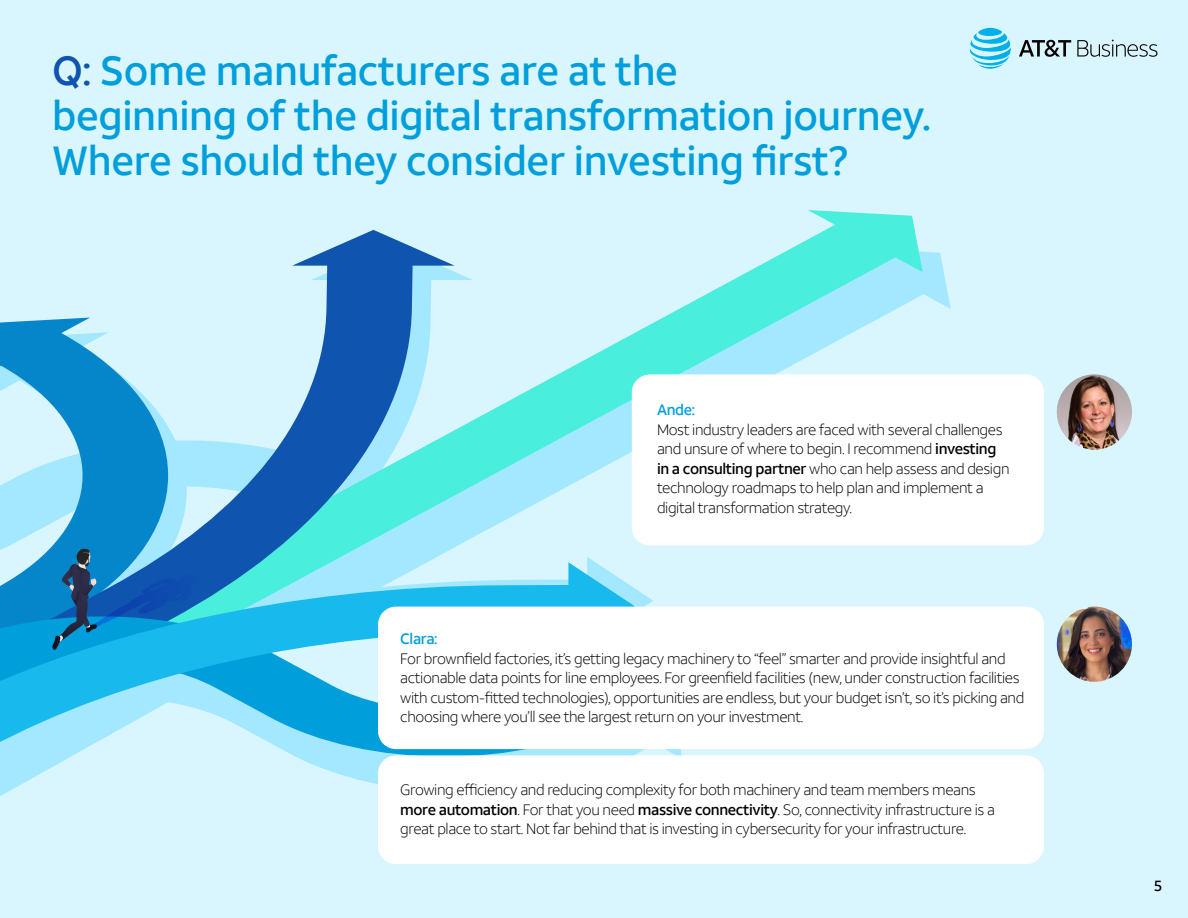
<style>
.page{position:relative;width:1188px;height:918px;background:#d9f6ff}
.page>*{position:absolute;margin:0;border:0;box-sizing:border-box;transform-origin:0 0}
.t1{font:500 40.5px/45px "ATT Aleck Sans";letter-spacing:-.01em;color:#009fdb}
.Body_copy_13_20{font:300 15px/19.5px "ATT Aleck Sans";letter-spacing:-.025em;color:#000}
.Body_copy_13_20-2{font:500 15px "ATT Aleck Sans";color:#000}
.s1{color:#0f54af}
.s2{font-weight:500;color:#009fdb}
.s3{font-weight:500}
</style>
<div class="page">
<svg style="left:970px;top:28px;width:41px;height:41px"></svg>
<svg style="left:1019px;top:40px;width:52px;height:17px"></svg>
<svg style="left:1077px;top:40px;width:80px;height:17px"></svg>
<svg style="left:455px;top:210px;width:468px;height:397px"></svg>
<svg style="left:0;top:230px;width:455px;height:332px"></svg>
<svg style="left:0;top:604px;width:664px;height:166px"></svg>
<svg style="left:0;top:562px;width:635px;height:187px"></svg>
<svg style="left:52px;top:549px;width:148px;height:101px;background:#167abc"></svg>
<div style="left:632px;top:374px;width:412px;height:171px;background:#fff;border-radius:18px"></div>
<img style="left:1057px;top:374px;width:75px;height:76px;border-radius:38px">
<div style="left:378px;top:607px;width:666px;height:142px;background:#fff;border-radius:18px"></div>
<img style="left:1057px;top:607px;width:75px;height:75px;border-radius:38px">
<div style="left:378px;top:755px;width:666px;height:109px;background:#fff;border-radius:18px"></div>
<p class="t1" style="left:52px;top:48px;width:880px"><span class="s1">Q:</span> Some manufacturers are at the<br>beginning of the digital transformation journey.<br>Where should they consider investing first?</p>
<p class="Body_copy_13_20" style="left:657px;top:400px;width:354px"><span class="s2">Ande:<br></span>Most industry leaders are faced with several challenges and unsure of where to begin. I recommend <span class="s3">investing in a consulting partner</span> who can help assess and design technology roadmaps to help plan and implement a digital transformation strategy.</p>
<p class="Body_copy_13_20" style="left:400px;top:629px;width:626px"><span class="s2">Clara:<br></span>For brownfield factories, it’s getting legacy machinery to “feel” smarter and provide insightful and actionable data points for line employees. For greenfield facilities (new, under construction facilities with custom-fitted technologies), opportunities are endless, but your budget isn’t, so it’s picking and choosing where you’ll see the largest return on your investment.</p>
<p class="Body_copy_13_20" style="left:400px;top:780px;width:596px">Growing efficiency and reducing complexity for both machinery and team members means <span class="s3">more automation</span>. For that you need <span class="s3">massive connectivity</span>. So, connectivity infrastructure is a great place to start. Not far behind that is investing in cybersecurity for your infrastructure.</p>
<p class="Body_copy_13_20-2" style="left:1154px;top:876px;width:9px">5</p>
</div>
